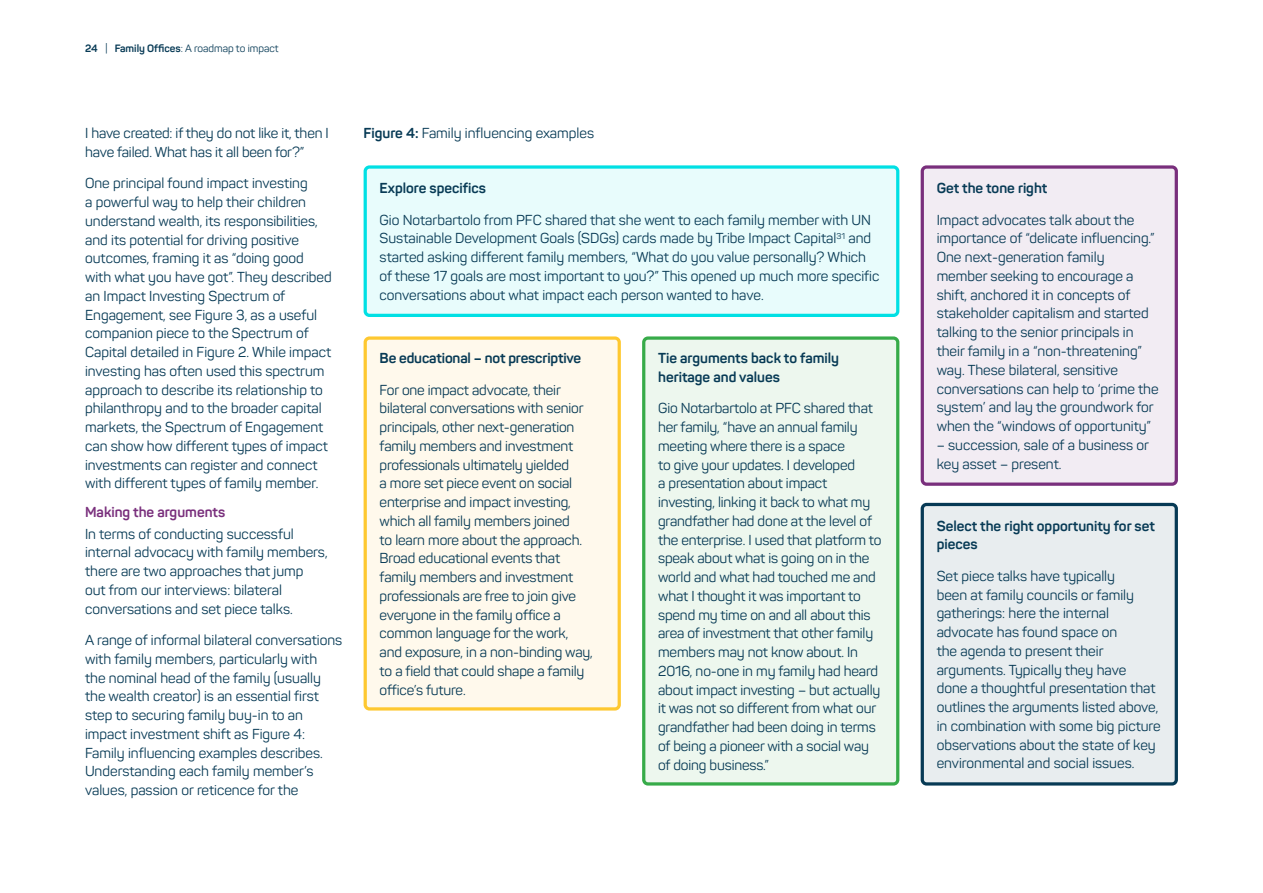
<style>
.page{position:relative;width:1263px;height:893px;background:#fff}
.page>*{position:absolute;margin:0;border:0;box-sizing:border-box;transform-origin:0 0}
.Body_copy{font:14.25px/18.8px "Panton";color:#073a55}
.Body_copy-2{font:700 14.25px/18.8px "Panton";color:#073a55}
.Caption__P{font:14.25px "Panton";color:#073a55}
.Header_4{font:700 14.25px "Panton";color:#792f7c}
.t1{font:10.5px "Panton";color:#073a55}
.s1{font-weight:700}
</style>
<div class="page">
<div style="left:365px;top:167px;width:533px;height:148px;background:#e6fcfc;border-radius:4px"></div>
<div style="left:364px;top:165px;width:535px;height:152px;border:3px solid #00e0e4;border-radius:4px"></div>
<div style="left:365px;top:338px;width:254px;height:371px;background:#fff9ea;border-radius:4px"></div>
<div style="left:364px;top:336px;width:257px;height:374px;border:3px solid #fec830;border-radius:4px"></div>
<div style="left:644px;top:338px;width:254px;height:446px;background:#ebf7ed;border-radius:4px"></div>
<div style="left:642px;top:336px;width:257px;height:449px;border:3px solid #37ab49;border-radius:4px"></div>
<div style="left:922px;top:167px;width:254px;height:317px;background:#f1eaf2;border-radius:4px"></div>
<div style="left:921px;top:165px;width:257px;height:321px;border:3px solid #792f7c;border-radius:4px"></div>
<div style="left:922px;top:504px;width:254px;height:280px;background:#e6ebee;border-radius:4px"></div>
<div style="left:921px;top:503px;width:257px;height:282px;border:3px solid #073a55;border-radius:4px"></div>
<p class="t1" style="left:85px;top:42px;width:195px"><span class="s1">24</span> | <span class="s1">Family Offices</span>: A roadmap to impact</p>
<p class="Body_copy" style="left:85px;top:124px;width:245px">I have created: if they do not like it, then I have failed. What has it all been for?”</p>
<p class="Body_copy" style="left:85px;top:174px;width:248px">One principal found impact investing<br>a powerful way to help their children understand wealth, its responsibilities, and its potential for driving positive outcomes, framing it as “doing good with what you have got”. They described an Impact Investing Spectrum of Engagement, see Figure 3, as a useful companion piece to the Spectrum of Capital detailed in Figure 2. While impact investing has often used this spectrum approach to describe its relationship to philanthropy and to the broader capital markets, the Spectrum of Engagement can show how different types of impact investments can register and connect with different types of family member.</p>
<p class="Header_4" style="left:85px;top:503px;width:142px">Making the arguments</p>
<p class="Body_copy" style="left:85px;top:524px;width:244px">In terms of conducting successful internal advocacy with family members, there are two approaches that jump out from our interviews: bilateral conversations and set piece talks.</p>
<p class="Body_copy" style="left:85px;top:631px;width:259px">A range of informal bilateral conversations with family members, particularly with<br>the nominal head of the family (usually the wealth creator) is an essential first step to securing family buy-in to an impact investment shift as Figure 4:<br>Family influencing examples describes.<br>Understanding each family member’s values, passion or reticence for the</p>
<p class="Caption__P" style="left:364px;top:124px;width:232px"><span class="s1">Figure 4:</span> Family influencing examples</p>
<p class="Body_copy-2" style="left:380px;top:179px;width:108px">Explore specifics</p>
<p class="Body_copy" style="left:380px;top:210px;width:501px">Gio Notarbartolo from PFC shared that she went to each family member with UN Sustainable Development Goals (SDGs) cards made by Tribe Impact Capital<sup>31</sup> and started asking different family members, “What do you value personally? Which of these 17 goals are most important to you?” This opened up much more specific conversations about what impact each person wanted to have.</p>
<p class="Body_copy-2" style="left:380px;top:348px;width:203px">Be educational – not prescriptive</p>
<p class="Body_copy" style="left:380px;top:380px;width:215px">For one impact advocate, their bilateral conversations with senior principals, other next-generation family members and investment professionals ultimately yielded<br>a more set piece event on social enterprise and impact investing, which all family members joined<br>to learn more about the approach.<br>Broad educational events that family members and investment professionals are free to join give everyone in the family office a common language for the work, and exposure, in a non-binding way, to a field that could shape a family office’s future.</p>
<p class="Body_copy-2" style="left:658px;top:348px;width:183px">Tie arguments back to family heritage and values</p>
<p class="Body_copy" style="left:658px;top:399px;width:225px">Gio Notarbartolo at PFC shared that her family, “have an annual family meeting where there is a space<br>to give your updates. I developed<br>a presentation about impact investing, linking it back to what my grandfather had done at the level of the enterprise. I used that platform to speak about what is going on in the world and what had touched me and what I thought it was important to spend my time on and all about this area of investment that other family members may not know about. In 2016, no-one in my family had heard about impact investing – but actually it was not so different from what our grandfather had been doing in terms of being a pioneer with a social way of doing business.”</p>
<p class="Body_copy-2" style="left:937px;top:179px;width:112px">Get the tone right</p>
<p class="Body_copy" style="left:937px;top:210px;width:223px">Impact advocates talk about the importance of “delicate influencing.” One next-generation family member seeking to encourage a shift, anchored it in concepts of stakeholder capitalism and started talking to the senior principals in their family in a “non-threatening” way. These bilateral, sensitive conversations can help to ‘prime the system’ and lay the groundwork for when the “windows of opportunity”</p>
<p class="Body_copy" style="left:937px;top:435px;width:214px">– succession, sale of a business or key asset – present.</p>
<p class="Body_copy-2" style="left:937px;top:516px;width:220px">Select the right opportunity for set pieces</p>
<p class="Body_copy" style="left:937px;top:566px;width:226px">Set piece talks have typically<br>been at family councils or family gatherings: here the internal advocate has found space on<br>the agenda to present their arguments. Typically they have<br>done a thoughtful presentation that outlines the arguments listed above, in combination with some big picture observations about the state of key environmental and social issues.</p>
</div>
